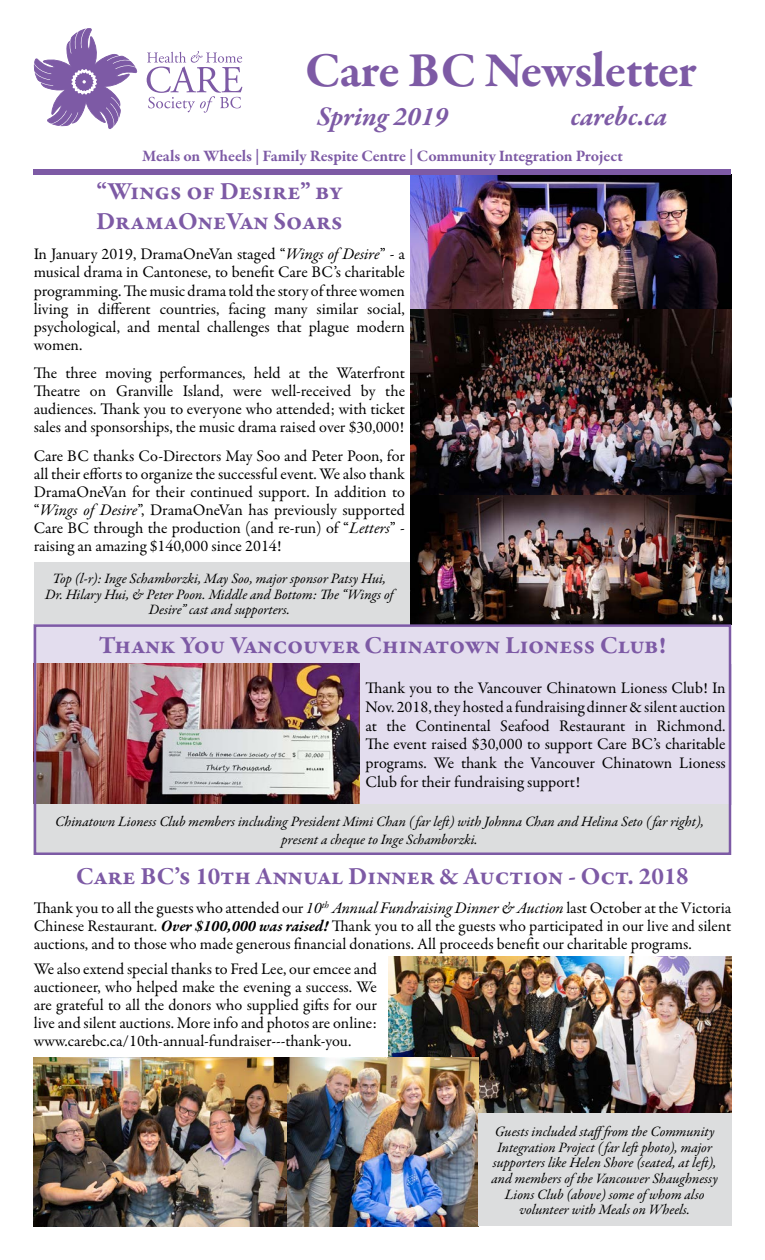
<style>
.page{position:relative;width:765px;height:1260px;background:#fff}
.page>*{position:absolute;margin:0;border:0;box-sizing:border-box;transform-origin:0 0}
.t1{font:700 50px "Garamond Premr Pro";color:#7d5aa5}
.t2{font:italic 700 27.5px "Garamond Premr Pro";color:#7d5aa5}
.t3{font:700 25px/30px "Garamond Premr Pro";letter-spacing:-.005em;color:#7d5aa5}
.t4{font:16.25px/18.1px "Garamond Premr Pro";color:#000;text-align:justify}
.t5{font:700 16.25px "Garamond Premr Pro";letter-spacing:-.01em;color:#7d5aa5}
.t6{font:italic 14.38px/15.6px "Garamond Premr Pro";letter-spacing:-.005em;color:#000;text-align:center}
.s1{font-style:italic}
.s2{font-weight:700;font-style:italic}
</style>
<div class="page">
<div style="left:34px;top:624px;width:697px;height:40px;background:#e3ddee"></div>
<img style="left:411px;top:174px;width:320px;height:450px">
<img style="left:37px;top:664px;width:323px;height:140px">
<div style="left:34px;top:169px;width:697px;height:5px;background:#7d5aa5"></div>
<svg style="left:147px;top:51px;width:95px;height:62px"></svg>
<svg style="left:34px;top:28px;width:103px;height:101px"></svg>
<div style="left:34px;top:562px;width:377px;height:62px;background:#dcddde"></div>
<img style="left:388px;top:956px;width:343px;height:158px">
<img style="left:34px;top:1058px;width:444px;height:168px">
<div style="left:360px;top:664px;width:371px;height:140px;background:#e3ddee"></div>
<div style="left:478px;top:1114px;width:253px;height:112px;background:#dcddde"></div>
<div style="left:34px;top:804px;width:697px;height:51px;background:#dcddde"></div>
<div style="left:34px;top:624px;width:697px;height:231px;border:2px solid #7d5aa5"></div>
<h1 class="t1" style="left:305px;top:39px;width:393px">Care BC Newsletter</h1>
<h2 class="t2" style="left:317px;top:100px;width:133px">Spring 2019</h2>
<h2 class="t2" style="left:570px;top:100px;width:98px">carebc.ca</h2>
<p class="t5" style="left:142px;top:146px;width:482px">Meals on Wheels | Family Respite Centre | Community Integration Project</p>
<h3 class="t3" style="left:96px;top:177px;width:248px">“Wings of Desire” by<br>DramaOneVan Soars</h3>
<p class="t4" style="left:34px;top:246px;width:373px">In January 2019, DramaOneVan staged “<span class="s1">Wings of Desire</span>” - a musical drama in Cantonese, to benefit Care BC’s charitable programming. The music drama told the story of three women living in different countries, facing many similar social, psychological, and mental challenges that plague modern women.</p>
<p class="t4" style="left:34px;top:364px;width:373px">The three moving performances, held at the Waterfront Theatre on Granville Island, were well-received by the audiences. Thank you to everyone who attended; with ticket sales and sponsorships, the music drama raised over $30,000!</p>
<p class="t4" style="left:34px;top:447px;width:373px">Care BC thanks Co-Directors May Soo and Peter Poon, for all their efforts to organize the successful event. We also thank DramaOneVan for their continued support. In addition to “<span class="s1">Wings of Desire</span>”, DramaOneVan has previously supported Care BC through the production (and re-run) of “<span class="s1">Letters</span>” - raising an amazing $140,000 since 2014!</p>
<p class="t6" style="left:45px;top:571px;width:350px">Top (l-r): Inge Schamborzki, May Soo, major sponsor Patsy Hui,<br>Dr. Hilary Hui, &amp; Peter Poon. Middle and Bottom: The “Wings of<br>Desire” cast and supporters.</p>
<h3 class="t3" style="left:99px;top:631px;width:569px">Thank You Vancouver Chinatown Lioness Club!</h3>
<p class="t4" style="left:366px;top:679px;width:362px;line-height:18.8px">Thank you to the Vancouver Chinatown Lioness Club! In Nov. 2018, they hosted a fundraising dinner &amp; silent auction at the Continental Seafood Restaurant in Richmond.<br>The event raised $30,000 to support Care BC’s charitable programs. We thank the Vancouver Chinatown Lioness Club for their fundraising support!</p>
<p class="t6" style="left:55px;top:814px;width:650px;line-height:17.2px">Chinatown Lioness Club members including President Mimi Chan ( far left) with Johnna Chan and Helina Seto ( far right), present a cheque to Inge Schamborzki.</p>
<h3 class="t3" style="left:76px;top:861px;width:614px">Care BC’s 10th Annual Dinner &amp; Auction - Oct. 2018</h3>
<p class="t4" style="left:34px;top:899px;width:699px">Thank you to all the guests who attended our <span class="s1">10</span><sup>th</sup> <span class="s1">Annual Fundraising Dinner &amp; Auction</span> last October at the Victoria Chinese Restaurant. <span class="s2">Over $100,000 was raised!</span> Thank you to all the guests who participated in our live and silent auctions, and to those who made generous financial donations. All proceeds benefit our charitable programs.</p>
<p class="t4" style="left:34px;top:960px;width:345px">We also extend special thanks to Fred Lee, our emcee and auctioneer, who helped make the evening a success. We are grateful to all the donors who supplied gifts for our live and silent auctions. More info and photos are online: www.carebc.ca/10th-annual-fundraiser---thank-you.</p>
<p class="t6" style="left:491px;top:1125px;width:228px">Guests included stafffrom the Community Integration Project ( far left photo), major supporters like Helen Shore (seated, at left), and members of the Vancouver Shaughnessy Lions Club (above) some of whom also volunteer with Meals on Wheels.</p>
</div>
